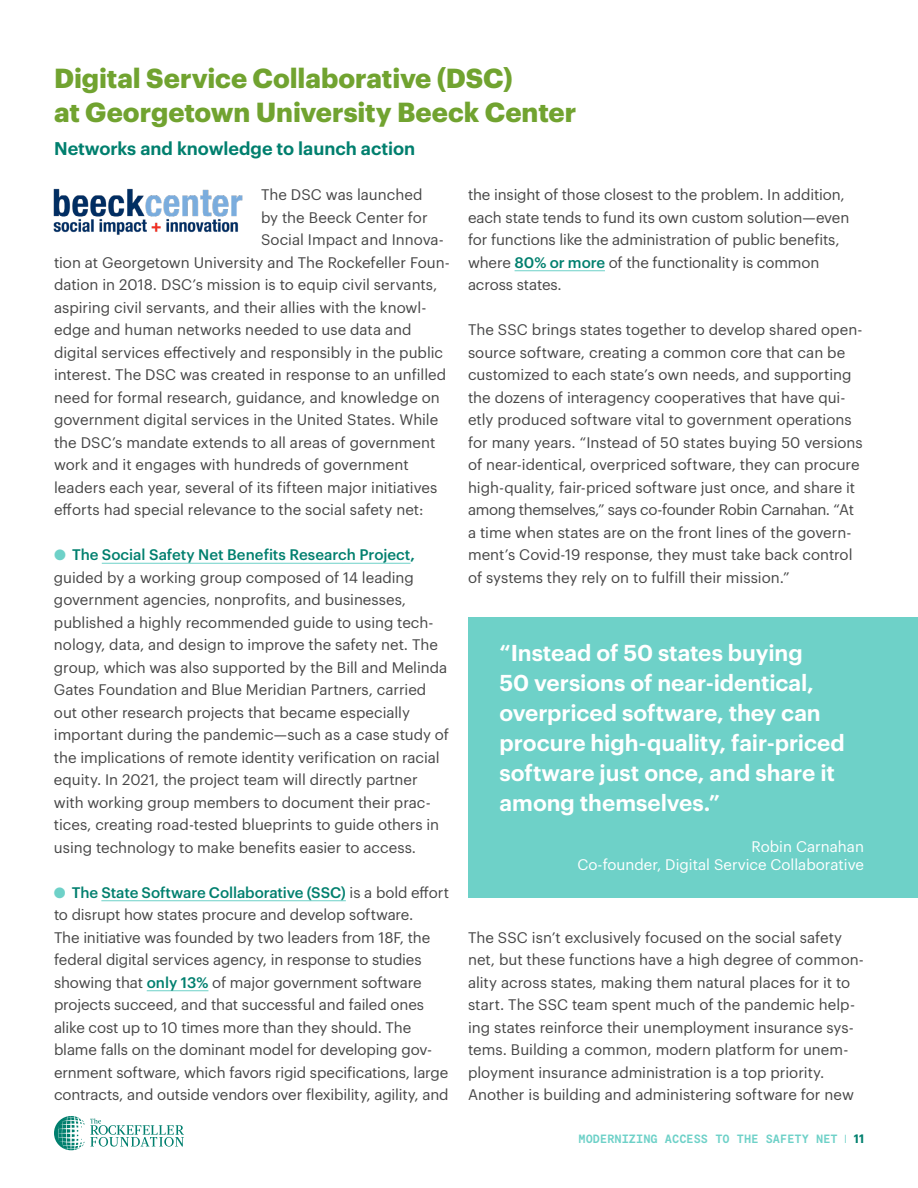
<style>
.page{position:relative;width:918px;height:1188px;background:#fff}
.page>*{position:absolute;margin:0;border:0;box-sizing:border-box;transform-origin:0 0}
.t1{font:700 27px/33.8px "Graphik";color:#71a330}
.t2{font:600 22.5px/30px "Graphik";letter-spacing:-.005em;color:#fff}
.t3{font:600 18px "Graphik";color:#007f6e}
.t4{font:15px/22.5px "Graphik";letter-spacing:-.005em;color:#464646}
.t5{font:15px/18px "Graphik";color:#fff;text-align:right}
.t6{font:12px "Moderat Trial Mono Bold";color:#6ed1c8}
.s1{color:#6ed1c8}
.s2{font-weight:500;color:#007f6e}
.s3{font-weight:600;color:#007f6e}
.s4{font-family:"Graphik";font-weight:600;color:#007f6e}
</style>
<div class="page">
<svg style="left:54px;top:1116px;width:130px;height:34px"></svg>
<hr style="left:102px;top:563px;width:309px;height:1px;background:#6ed1c8">
<hr style="left:101px;top:900px;width:245px;height:1px;background:#6ed1c8">
<hr style="left:147px;top:990px;width:61px;height:1px;background:#6ed1c8">
<hr style="left:515px;top:270px;width:90px;height:1px;background:#6ed1c8">
<div style="left:468px;top:617px;width:450px;height:281px;background:#6ed1c8"></div>
<img style="left:53px;top:188px;width:190px;height:47px">
<h1 class="t1" style="left:54px;top:59px;width:524px">Digital Service Collaborative (DSC)<br>at Georgetown University Beeck Center</h1>
<p class="t3" style="left:54px;top:135px;width:363px">Networks and knowledge to launch action</p>
<p class="t4" style="left:261px;top:182px;width:163px">The DSC was launched</p>
<p class="t4" style="left:261px;top:205px;width:168px">by the Beeck Center for</p>
<p class="t4" style="left:261px;top:227px;width:184px">Social Impact and Innova-</p>
<p class="t4" style="left:54px;top:250px;width:397px">tion at Georgetown University and The Rockefeller Foun-</p>
<p class="t4" style="left:54px;top:272px;width:385px">dation in 2018. DSC’s mission is to equip civil servants,</p>
<p class="t4" style="left:54px;top:295px;width:374px">aspiring civil servants, and their allies with the knowl-</p>
<p class="t4" style="left:54px;top:317px;width:359px">edge and human networks needed to use data and</p>
<p class="t4" style="left:54px;top:340px;width:391px">digital services effectively and responsibly in the public</p>
<p class="t4" style="left:54px;top:362px;width:394px">interest. The DSC was created in response to an unfilled</p>
<p class="t4" style="left:54px;top:385px;width:387px">need for formal research, guidance, and knowledge on</p>
<p class="t4" style="left:54px;top:407px;width:386px">government digital services in the United States. While</p>
<p class="t4" style="left:54px;top:430px;width:383px">the DSC’s mandate extends to all areas of government</p>
<p class="t4" style="left:54px;top:452px;width:356px">work and it engages with hundreds of government</p>
<p class="t4" style="left:54px;top:475px;width:385px">leaders each year, several of its fifteen major initiatives</p>
<p class="t4" style="left:54px;top:497px;width:371px">efforts had special relevance to the social safety net:</p>
<p class="t4" style="left:54px;top:542px;width:397px"><span class="s1">●</span> <span class="s2">The Social Safety Net Benefits Research Project</span><span class="s3">, </span>guided by a working group composed of 14 leading government agencies, nonprofits, and businesses, published a highly recommended guide to using tech&shy;nology, data, and design to improve the safety net. The group, which was also supported by the Bill and Melinda Gates Foundation and Blue Meridian Partners, carried out other research projects that became especially important during the pandemic—such as a case study of the implications of remote identity verification on racial equity. In 2021, the project team will directly partner with working group members to document their prac&shy;tices, creating road-tested blueprints to guide others in using technology to make benefits easier to access.</p>
<p class="t4" style="left:54px;top:880px;width:396px"><span class="s1">●</span> <span class="s2">The State Software Collaborative (SSC)</span> is a bold effort to disrupt how states procure and develop software.<br>The initiative was founded by two leaders from 18F, the federal digital services agency, in response to studies showing that <span class="s2">only 13%</span> of major government software projects succeed, and that successful and failed ones alike cost up to 10 times more than they should. The blame falls on the dominant model for developing gov&shy;ernment software, which favors rigid specifications, large contracts, and outside vendors over flexibility, agility, and</p>
<p class="t4" style="left:468px;top:182px;width:383px">the insight of those closest to the problem. In addition, each state tends to fund its own custom solution—even for functions like the administration of public benefits, where <span class="s2">80% or more</span> of the functionality is common across states.</p>
<p class="t4" style="left:468px;top:317px;width:396px">The SSC brings states together to develop shared open&shy;source software, creating a common core that can be customized to each state’s own needs, and supporting the dozens of interagency cooperatives that have qui&shy;etly produced software vital to government operations for many years. “Instead of 50 states buying 50 versions of near-identical, overpriced software, they can procure high-quality, fair-priced software just once, and share it among themselves,” says co-founder Robin Carnahan. “At a time when states are on the front lines of the govern&shy;ment’s Covid-19 response, they must take back control of systems they rely on to fulfill their mission.”</p>
<h2 class="t2" style="left:500px;top:636px;width:347px">“Instead of 50 states buying<br>50 versions of near-identical, overpriced software, they can procure high-quality, fair-priced software just once, and share it among themselves.”</h2>
<p class="t5" style="left:578px;top:836px;width:288px">Robin Carnahan<br>Co-founder, Digital Service Collaborative</p>
<p class="t4" style="left:468px;top:925px;width:398px">The SSC isn’t exclusively focused on the social safety net, but these functions have a high degree of common&shy;ality across states, making them natural places for it to start. The SSC team spent much of the pandemic help&shy;ing states reinforce their unemployment insurance sys&shy;tems. Building a common, modern platform for unem&shy;ployment insurance administration is a top priority.<br>Another is building and administering software for new</p>
<p class="t6" style="left:579px;top:1135px;width:287px">MODERNIZING ACCESS TO THE SAFETY NET ❘ <span class="s4">11</span></p>
</div>
